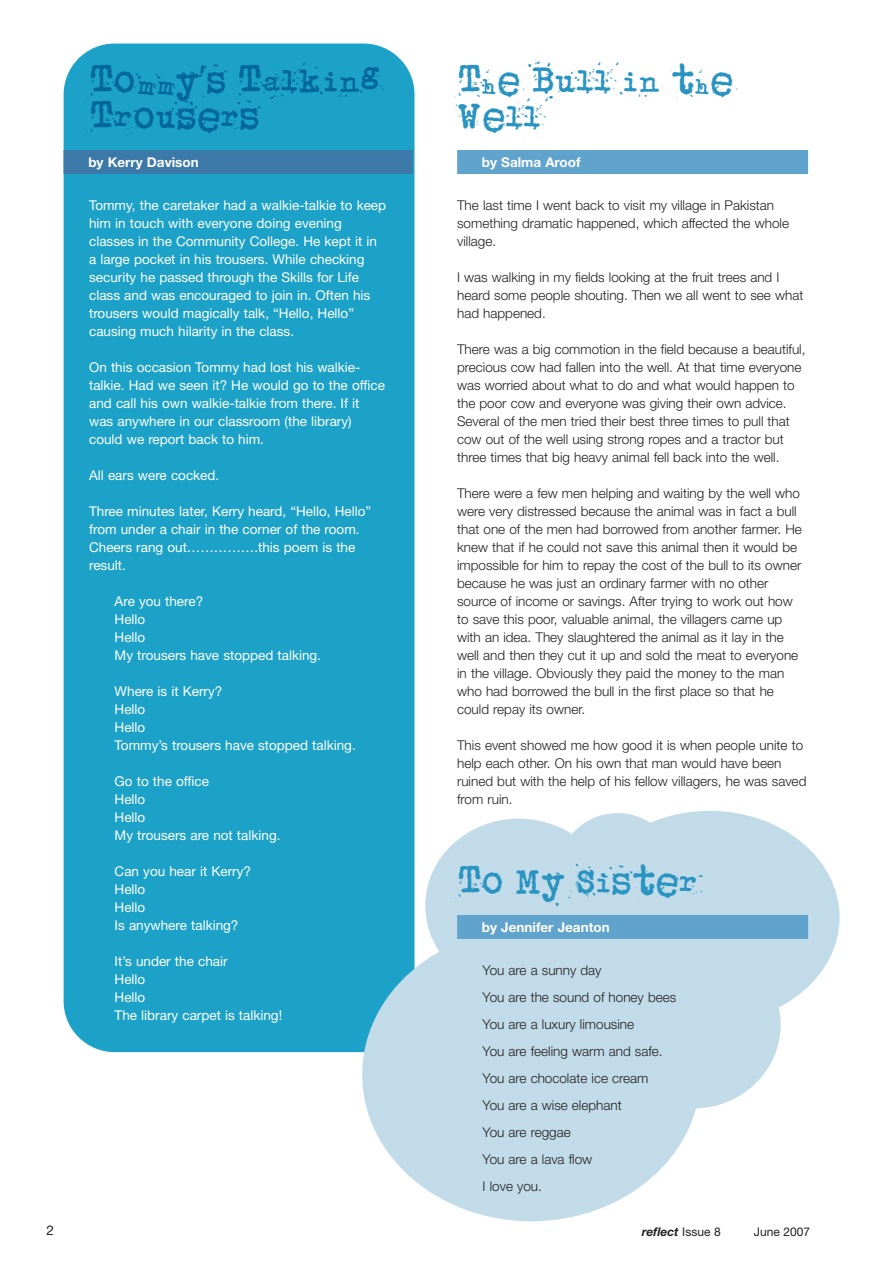
<style>
.page{position:relative;width:893px;height:1263px;background:#fff}
.page>*{position:absolute;margin:0;border:0;box-sizing:border-box;transform-origin:0 0}
.t1{font:36px/36px "junko'stypewriter";color:#2993c1}
.t2{font:36px/36px "junko'stypewriter";color:#00669b}
.t3{font:300 13.5px/18px "Helvetica Neue";color:#231f20}
.t4{font:13.5px/18px "Helvetica Neue";color:#fff}
.t5{font:700 13.5px "Helvetica Neue";color:#fff}
.t6{font:13.5px "Helvetica Neue";color:#231f20}
.t7{font:italic 700 12px "Helvetica Neue";color:#231f20}
.t8{font:12px "Helvetica Neue";color:#231f20}
.s1{font-family:"Comic Sans MS"}
.s2{font-weight:400;font-style:normal}
</style>
<div class="page">
<div style="left:64px;top:44px;width:350px;height:1008px;background:#1ca2c8;border-radius:51px"></div>
<div style="left:580px;top:811px;width:259px;height:213px;background:#c2dbe9;border-radius:50%"></div>
<div style="left:606px;top:941px;width:174px;height:167px;background:#c2dbe9;border-radius:50%"></div>
<div style="left:362px;top:928px;width:338px;height:293px;background:#c2dbe9;border-radius:50%"></div>
<div style="left:559px;top:813px;width:117px;height:113px;background:#c2dbe9;border-radius:50%"></div>
<div style="left:425px;top:819px;width:187px;height:174px;background:#c2dbe9;border-radius:50%"></div>
<div style="left:457px;top:150px;width:351px;height:24px;background:#60a3cc"></div>
<div style="left:457px;top:915px;width:351px;height:24px;background:#60a3cc"></div>
<div style="left:64px;top:150px;width:349px;height:24px;background:#3c79a9"></div>
<h1 class="t2" style="left:89px;top:63px;width:293px">Tommy<span class="s1">’</span>s Talking<br>Trousers</h1>
<p class="t5" style="left:88px;top:157px;width:112px">by Kerry Davison</p>
<p class="t4" style="left:89px;top:198px;width:298px">Tommy, the caretaker had a walkie-talkie to keep him in touch with everyone doing evening classes in the Community College. He kept it in a large pocket in his trousers. While checking security he passed through the Skills for Life class and was encouraged to join in. Often his trousers would magically talk, “Hello, Hello” causing much hilarity in the class.</p>
<p class="t4" style="left:89px;top:360px;width:297px">On this occasion Tommy had lost his walkie&shy;talkie. Had we seen it? He would go to the office and call his own walkie-talkie from there. If it was anywhere in our classroom (the library) could we report back to him.</p>
<p class="t4" style="left:89px;top:468px;width:132px">All ears were cocked.</p>
<p class="t4" style="left:89px;top:504px;width:284px">Three minutes later, Kerry heard, “Hello, Hello” from under a chair in the corner of the room.<br>Cheers rang out…………….this poem is the result.</p>
<p class="t4" style="left:115px;top:594px;width:208px">Are you there?<br>Hello<br>Hello<br>My trousers have stopped talking.</p>
<p class="t4" style="left:115px;top:684px;width:243px">Where is it Kerry?<br>Hello<br>Hello<br>Tommy’s trousers have stopped talking.</p>
<p class="t4" style="left:115px;top:774px;width:167px">Go to the office<br>Hello<br>Hello<br>My trousers are not talking.</p>
<p class="t4" style="left:115px;top:864px;width:138px">Can you hear it Kerry?<br>Hello<br>Hello<br>Is anywhere talking?</p>
<p class="t4" style="left:115px;top:954px;width:169px">It’s under the chair<br>Hello<br>Hello<br>The library carpet is talking!</p>
<h1 class="t1" style="left:457px;top:63px;width:277px">The Bull in the<br>Well</h1>
<p class="t5" style="left:482px;top:157px;width:100px">by Salma Aroof</p>
<p class="t3" style="left:457px;top:198px;width:333px">The last time I went back to visit my village in Pakistan something dramatic happened, which affected the whole village.</p>
<p class="t3" style="left:457px;top:270px;width:348px">I was walking in my fields looking at the fruit trees and I heard some people shouting. Then we all went to see what had happened.</p>
<p class="t3" style="left:457px;top:342px;width:350px">There was a big commotion in the field because a beautiful, precious cow had fallen into the well. At that time everyone was worried about what to do and what would happen to the poor cow and everyone was giving their own advice.<br>Several of the men tried their best three times to pull that cow out of the well using strong ropes and a tractor but three times that big heavy animal fell back into the well.</p>
<p class="t3" style="left:457px;top:486px;width:346px">There were a few men helping and waiting by the well who were very distressed because the animal was in fact a bull that one of the men had borrowed from another farmer. He knew that if he could not save this animal then it would be impossible for him to repay the cost of the bull to its owner because he was just an ordinary farmer with no other source of income or savings. After trying to work out how to save this poor, valuable animal, the villagers came up with an idea. They slaughtered the animal as it lay in the well and then they cut it up and sold the meat to everyone in the village. Obviously they paid the money to the man who had borrowed the bull in the first place so that he could repay its owner.</p>
<p class="t3" style="left:457px;top:738px;width:351px">This event showed me how good it is when people unite to help each other. On his own that man would have been ruined but with the help of his fellow villagers, he was saved from ruin.</p>
<h1 class="t1" style="left:457px;top:864px;width:242px">To My Sister</h1>
<p class="t5" style="left:482px;top:922px;width:129px">by Jennifer Jeanton</p>
<p class="t3" style="left:482px;top:958px;width:195px;line-height:27px">You are a sunny day<br>You are the sound of honey bees<br>You are a luxury limousine<br>You are feeling warm and safe.<br>You are chocolate ice cream<br>You are a wise elephant<br>You are reggae<br>You are a lava flow<br>I love you.</p>
<p class="t6" style="left:46px;top:1225px;width:9px">2</p>
<p class="t7" style="left:641px;top:1227px;width:81px">reflect <span class="s2">Issue 8</span></p>
<p class="t8" style="left:753px;top:1227px;width:58px">June 2007</p>
</div>
